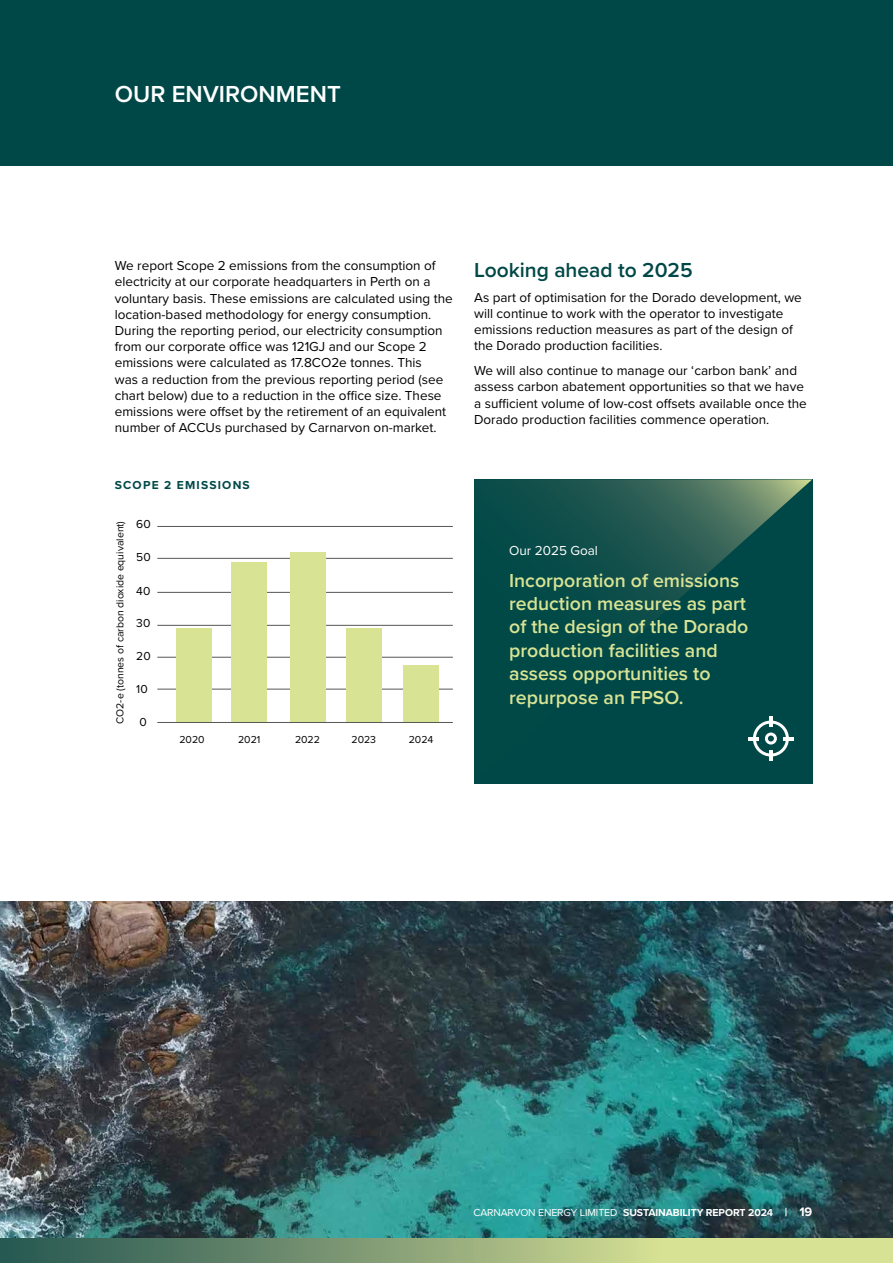
<style>
.page{position:relative;width:893px;height:1263px;background:#fff}
.page>*{position:absolute;margin:0;border:0;box-sizing:border-box;transform-origin:0 0}
.t1{font:600 24px "Proxima Nova";color:#fff}
.t2{font:600 21px "Proxima Nova";color:#004847}
.t3{font:600 19.5px/23.4px "Proxima Nova";color:#d8e394}
.t4{font:13.5px/16.2px "Proxima Nova";color:#000}
.t5{font:13.5px "Proxima Nova";color:#fff}
.t6{font:700 12px "Proxima Nova";letter-spacing:.1em;color:#004847}
.t7{font:12px "Proxima Nova";color:#000}
.t8{font:10.5px "Proxima Nova";color:#000}
.t9{font:700 10.5px "Proxima Nova";letter-spacing:-.01em;color:#fff}
.s1{font-weight:400}
.s2{font-size:12px}
.s3{font-size:12.75px}
</style>
<div class="page">
<div style="left:0;top:0;width:893px;height:166px;background:#004847"></div>
<svg style="left:0;top:1237px;width:893px;height:26px;background:#8ea77a"></svg>
<hr style="left:157px;top:689px;width:296px;height:1px;background:#575756">
<hr style="left:157px;top:657px;width:296px;height:1px;background:#575756">
<hr style="left:157px;top:625px;width:296px;height:1px;background:#575756">
<hr style="left:157px;top:592px;width:296px;height:1px;background:#575756">
<hr style="left:157px;top:558px;width:296px;height:1px;background:#575756">
<hr style="left:157px;top:526px;width:296px;height:1px;background:#575756">
<div style="left:176px;top:628px;width:35px;height:95px;background:#d8e394"></div>
<div style="left:231px;top:562px;width:36px;height:161px;background:#d8e394"></div>
<div style="left:290px;top:553px;width:35px;height:170px;background:#d8e394"></div>
<div style="left:346px;top:628px;width:36px;height:95px;background:#d8e394"></div>
<div style="left:403px;top:665px;width:36px;height:58px;background:#d8e394"></div>
<img style="left:0;top:901px;width:893px;height:336px">
<svg style="left:474px;top:479px;width:338px;height:304px;background:#0b4e4a"></svg>
<hr style="left:157px;top:722px;width:296px;height:1px;background:#575756">
<svg style="left:748px;top:716px;width:45px;height:45px"></svg>
<h1 class="t1" style="left:115px;top:76px;width:228px">OUR ENVIRONMENT</h1>
<p class="t4" style="left:115px;top:257px;width:340px">We report Scope 2 emissions from the consumption of electricity at our corporate headquarters in Perth on a voluntary basis. These emissions are calculated using the location-based methodology for energy consumption.<br>During the reporting period, our electricity consumption from our corporate office was 121GJ and our Scope 2 emissions were calculated as 17.8CO2e tonnes. This<br>was a reduction from the previous reporting period (see chart below) due to a reduction in the office size. These emissions were offset by the retirement of an equivalent number of ACCUs purchased by Carnarvon on-market.</p>
<p class="t6" style="left:115px;top:476px;width:137px">SCOPE 2 EMISSIONS</p>
<p class="t8" style="left:112px;top:724px;width:204px;rotate:-90deg">CO2-e (tonnes of carbon dioxide equivalent)</p>
<p class="t7" style="left:136px;top:515px;width:16px">60</p>
<p class="t7" style="left:136px;top:548px;width:16px">50</p>
<p class="t7" style="left:136px;top:582px;width:16px">40</p>
<p class="t7" style="left:136px;top:614px;width:16px">30</p>
<p class="t7" style="left:136px;top:647px;width:16px">20</p>
<p class="t7" style="left:136px;top:680px;width:13px">10</p>
<p class="t7" style="left:140px;top:712px;width:9px">0</p>
<p class="t8" style="left:179px;top:732px;width:27px">2020</p>
<p class="t8" style="left:238px;top:732px;width:24px">2021</p>
<p class="t8" style="left:295px;top:732px;width:26px">2022</p>
<p class="t8" style="left:352px;top:732px;width:26px">2023</p>
<p class="t8" style="left:409px;top:732px;width:26px">2024</p>
<h2 class="t2" style="left:474px;top:254px;width:220px">Looking ahead to 2025</h2>
<p class="t4" style="left:474px;top:289px;width:329px">As part of optimisation for the Dorado development, we will continue to work with the operator to investigate emissions reduction measures as part of the design of the Dorado production facilities.</p>
<p class="t4" style="left:474px;top:362px;width:334px">We will also continue to manage our ‘carbon bank’ and assess carbon abatement opportunities so that we have a sufficient volume of low-cost offsets available once the Dorado production facilities commence operation.</p>
<p class="t5" style="left:509px;top:540px;width:90px">Our 2025 Goal</p>
<h3 class="t3" style="left:509px;top:568px;width:240px">Incorporation of emissions reduction measures as part of the design of the Dorado production facilities and assess opportunities to repurpose an FPSO.</h3>
<p class="t9" style="left:473px;top:1205px;width:340px"><span class="s1">CARNARVON ENERGY LIMITED</span> SUSTAINABILITY REPORT 2024 <span class="s2">|</span> <span class="s3">19</span></p>
</div>
